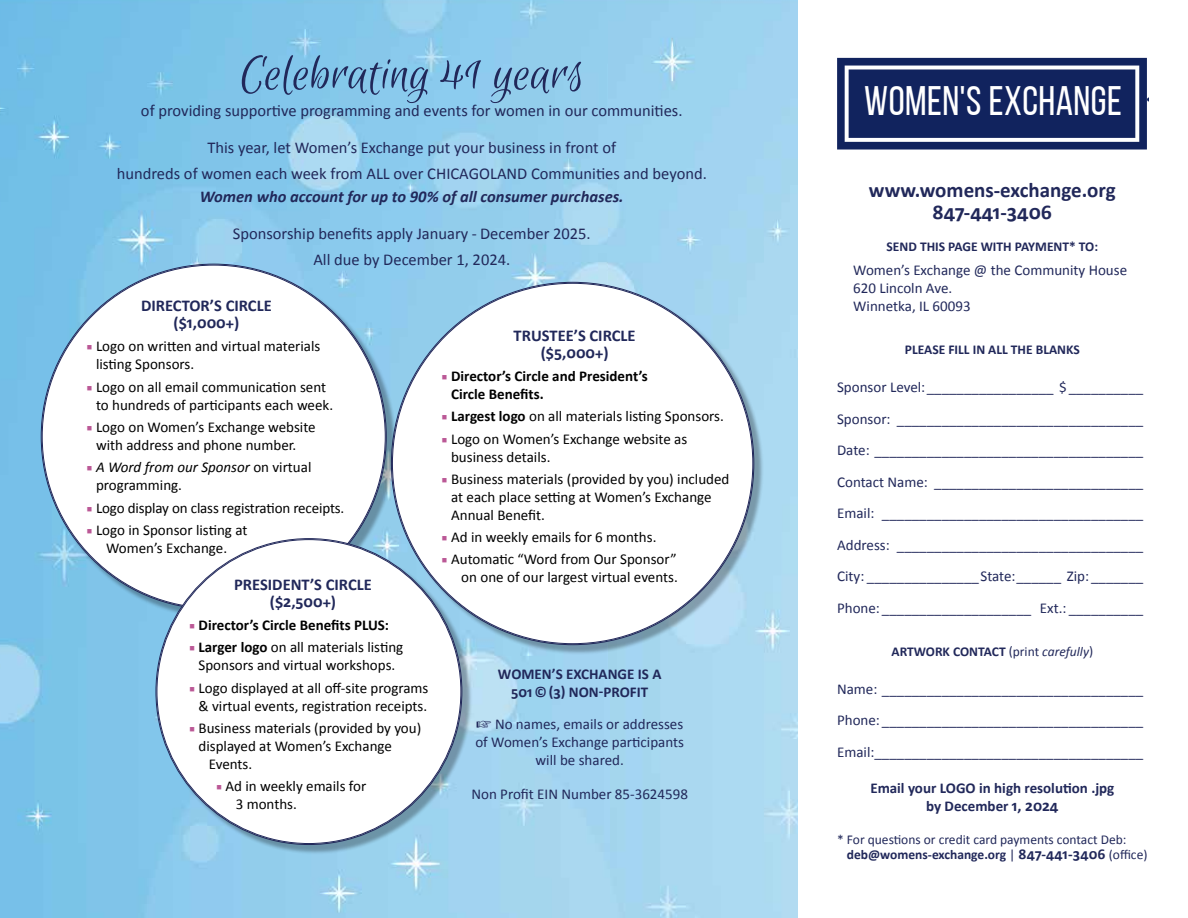
<style>
.page{position:relative;width:1188px;height:918px;background:#fff}
.page>*{position:absolute;margin:0;border:0;box-sizing:border-box;transform-origin:0 0}
.t1{font:54px "Euphoria Script";color:#21285a}
.t2{font:41.1px "Bebas Neue";letter-spacing:.01em;color:#fff}
.t3{font:700 21px/22.5px "Calibri";color:#21285a;text-align:center}
.t4{font:16.5px/25.8px "Calibri";color:#21285a;text-align:center}
.t5{font:700 16.5px/17.2px "Calibri";color:#21285a;text-align:center}
.t6{font:italic 700 16.5px "Calibri";color:#21285a}
.t7{font:15px/18px "Calibri";color:#000}
.t8{font:15px/31.5px "Calibri";color:#21285a;text-align:justify}
.t9{font:700 15px/18px "Calibri";color:#21285a;text-align:center}
.t10{font:700 15px/18px "Calibri";color:#000}
.t11{font:13.5px/15px "Calibri";color:#21285a}
.t12{font:700 13.5px "Calibri";color:#21285a}
.s1{font-family:"Minion Pro";color:#bb5896}
.s2{font-style:italic}
.s3{font-family:"Minion Pro";font-weight:400;color:#bb5896}
.s4{font-weight:700}
.s5{font-weight:400}
.s6{font-weight:400;font-style:italic}
.s7{font-size:15.75px}
.s8{font-weight:700;font-size:15px}
</style>
<div class="page">
<img style="left:0;top:0;width:252px;height:328px">
<img style="left:252px;top:0;width:357px;height:285px">
<img style="left:609px;top:0;width:188px;height:918px">
<img style="left:0;top:328px;width:159px;height:343px">
<img style="left:0;top:671px;width:610px;height:247px">
<div style="left:44px;top:267px;width:353px;height:353px;background:#000;opacity:.3"></div>
<div style="left:42px;top:264px;width:344px;height:345px;background:#fff;border-radius:50%"></div>
<div style="left:159px;top:541px;width:313px;height:314px;background:#000;opacity:.3"></div>
<div style="left:156px;top:539px;width:306px;height:305px;background:#fff;border-radius:50%"></div>
<div style="left:394px;top:285px;width:370px;height:370px;background:#000;opacity:.3"></div>
<div style="left:392px;top:283px;width:361px;height:361px;background:#fff;border-radius:50%"></div>
<div style="left:837px;top:54px;width:311px;height:100px;background:linear-gradient(to right,#fff,#fff)"></div>
<svg style="left:837px;top:58px;width:312px;height:92px;background:#2b3b70"></svg>
<h1 class="t1" style="left:239px;top:45px;width:347px">Celebrating 41 years</h1>
<p class="t4" style="left:141px;top:97px;width:543px">of providing supportive programming and events for women in our communities.</p>
<p class="t4" style="left:117px;top:135px;width:592px">This year, let Women’s Exchange put your business in front of<br>hundreds of women each week from ALL over CHICAGOLAND Communities and beyond.</p>
<p class="t6" style="left:200px;top:184px;width:425px">Women who account for up to 90% of all consumer purchases.</p>
<p class="t4" style="left:233px;top:221px;width:359px">Sponsorship benefits apply January - December 2025.<br>All due by December 1, 2024.</p>
<p class="t5" style="left:141px;top:296px;width:132px">DIRECTOR’S CIRCLE ($1,000+)</p>
<p class="t7" style="left:96px;top:337px;width:226px;text-indent:-9px"><span class="s1">■</span> Logo on written and virtual materials listing Sponsors.</p>
<p class="t7" style="left:96px;top:378px;width:239px;text-indent:-9px"><span class="s1">■</span> Logo on all email communication sent to hundreds of participants each week.</p>
<p class="t7" style="left:96px;top:418px;width:221px;text-indent:-9px"><span class="s1">■</span> Logo on Women’s Exchange website with address and phone number.</p>
<p class="t7" style="left:96px;top:458px;width:217px;text-indent:-9px"><span class="s1">■</span> <span class="s2">A Word from our Sponsor</span> on virtual programming.</p>
<p class="t7" style="left:87px;top:499px;width:259px"><span class="s1">■</span> Logo display on class registration receipts.</p>
<p class="t7" style="left:87px;top:521px;width:162px;text-align:center"><span class="s1">■</span> Logo in Sponsor listing at<br>Women’s Exchange.</p>
<p class="t5" style="left:234px;top:575px;width:139px">PRESIDENT’S CIRCLE ($2,500+)</p>
<p class="t10" style="left:189px;top:615px;width:201px"><span class="s3">■</span> Director’s Circle Benefits PLUS:</p>
<p class="t7" style="left:189px;top:638px;width:216px;text-align:center"><span class="s1">■</span> <span class="s4">Larger logo</span> on all materials listing<br>Sponsors and virtual workshops.</p>
<p class="t7" style="left:189px;top:679px;width:241px;text-align:center"><span class="s1">■</span> Logo displayed at all off-site programs &amp; virtual events, registration receipts.</p>
<p class="t7" style="left:189px;top:719px;width:234px"><span class="s1">■</span> Business materials (provided by you)</p>
<p class="t7" style="left:199px;top:737px;width:195px">displayed at Women’s Exchange</p>
<p class="t7" style="left:209px;top:755px;width:45px">Events.</p>
<p class="t7" style="left:236px;top:777px;width:132px;text-indent:-20px"><span class="s1">■</span> Ad in weekly emails for<br>3 months.</p>
<p class="t5" style="left:514px;top:326px;width:123px">TRUSTEE’S CIRCLE ($5,000+)</p>
<p class="t10" style="left:451px;top:366px;width:198px;text-indent:-9px"><span class="s3">■</span> Director’s Circle and President’s<br>Circle Benefits.</p>
<p class="t7" style="left:442px;top:407px;width:284px"><span class="s1">■</span> <span class="s4">Largest logo</span> on all materials listing Sponsors.</p>
<p class="t7" style="left:451px;top:430px;width:238px;text-indent:-9px"><span class="s1">■</span> Logo on Women’s Exchange website as business details.</p>
<p class="t7" style="left:451px;top:470px;width:280px;text-indent:-9px"><span class="s1">■</span> Business materials (provided by you) included at each place setting at Women’s Exchange<br>Annual Benefit.</p>
<p class="t7" style="left:442px;top:528px;width:216px"><span class="s1">■</span> Ad in weekly emails for 6 months.</p>
<p class="t7" style="left:442px;top:551px;width:238px;text-align:right"><span class="s1">■</span> Automatic “Word from Our Sponsor” on one of our largest virtual events.</p>
<p class="t9" style="left:498px;top:665px;width:165px">WOMEN’S EXCHANGE IS A<br>501©(3) NON-PROFIT</p>
<p class="t8" style="left:475px;top:715px;width:210px;line-height:18px;text-align:center">☞ No names, emails or addresses of Women’s Exchange participants will be shared.</p>
<p class="t8" style="left:471px;top:778px;width:218px">Non Profit EIN Number 85-3624598</p>
<h2 class="t2" style="left:864px;top:78px;width:259px">WOMEN'S EXCHANGE</h2>
<h3 class="t3" style="left:869px;top:177px;width:248px">www.womens-exchange.org<br>847-441-3406</h3>
<p class="t12" style="left:887px;top:238px;width:213px">SEND THIS PAGE WITH PAYMENT* TO:</p>
<p class="t8" style="left:853px;top:261px;width:275px;line-height:18px;text-align:left">Women’s Exchange @ the Community House<br>620 Lincoln Ave.<br>Winnetka, IL 60093</p>
<p class="t12" style="left:905px;top:341px;width:176px">PLEASE FILL IN ALL THE BLANKS</p>
<p class="t8" style="left:837px;top:372px;width:308px">Sponsor Level:_________________ $ __________ Sponsor: _________________________________ Date: ____________________________________ Contact Name: ____________________________ Email: ___________________________________ Address: _________________________________ City: _______________State:______ Zip: _______ Phone: ____________________ Ext.: __________</p>
<p class="t12" style="left:892px;top:643px;width:203px">ARTWORK CONTACT <span class="s5">(print</span> <span class="s6">carefully</span><span class="s5">)</span></p>
<p class="t8" style="left:837px;top:673px;width:308px">Name: ___________________________________ Phone: ___________________________________ Email:____________________________________</p>
<p class="t9" style="left:870px;top:778px;width:245px">Email your LOGO in high resolution .jpg by December <span class="s7">1, 2024</span></p>
<p class="t11" style="left:847px;top:832px;width:302px;text-indent:-10px">* For questions or credit card payments contact Deb: <span class="s4">deb@womens-exchange.org</span> | <span class="s8">847-441-3406</span> (office)</p>
</div>
